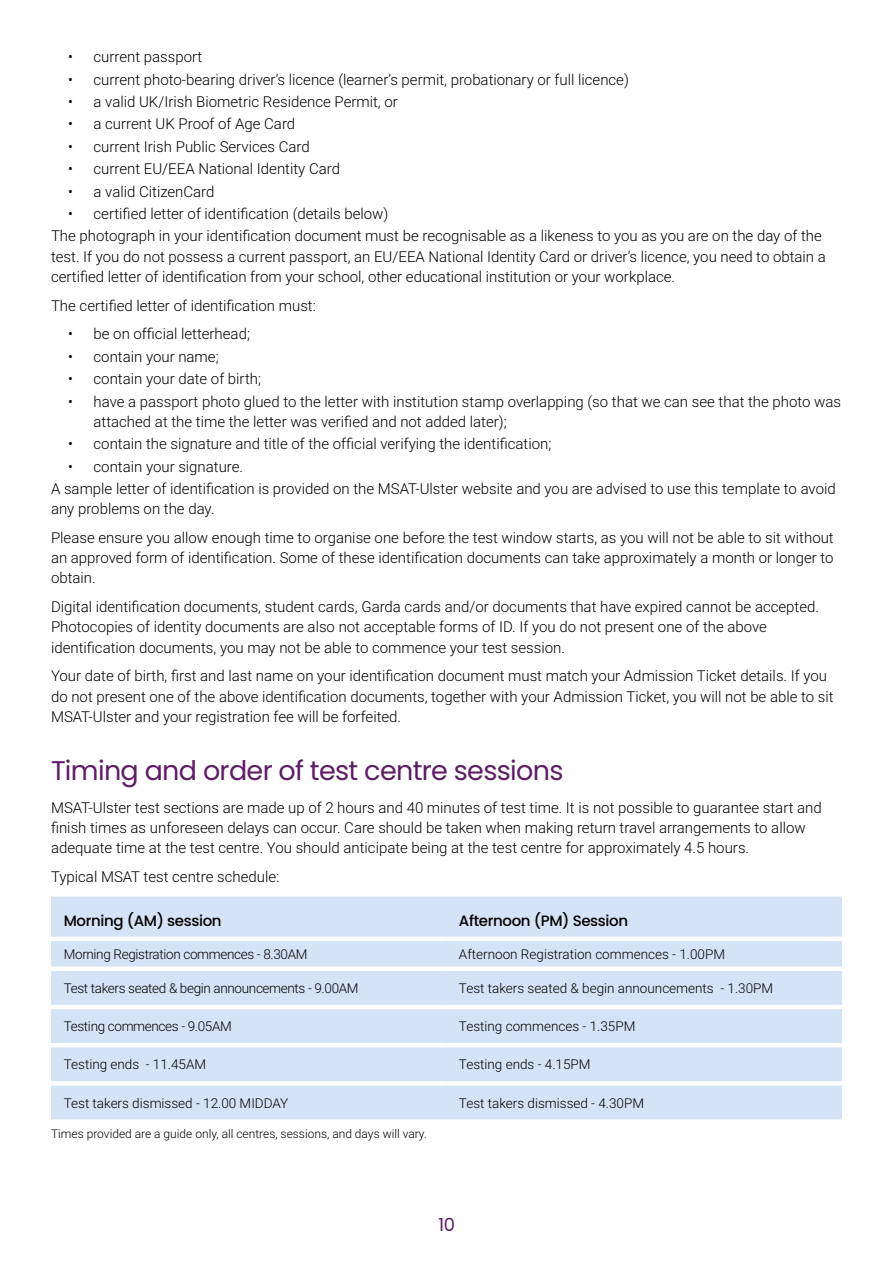
<style>
.page{position:relative;width:893px;height:1263px;background:#fff}
.page>*{position:absolute;margin:0;border:0;box-sizing:border-box;transform-origin:0 0}
.t1{font:27px "Poppins";letter-spacing:-.025em;color:#5e1c66}
.t2{font:18px "Poppins";color:#5e1c66}
.t3{font:300 15px/20.2px "Roboto";color:#000}
.t4{font:500 15px "Poppins";letter-spacing:-.025em;color:#000}
.t5{font:300 13.5px "Roboto";color:#000}
.t6{font:300 13.5px "Roboto";letter-spacing:-.025em;color:#000}
.t7{font:300 12px "Roboto";color:#000}
</style>
<div class="page">
<div style="left:51px;top:896px;width:791px;height:223px;background:#d4e3f5"></div>
<hr style="left:51px;top:937px;width:395px;height:4px;background:#fff">
<hr style="left:446px;top:937px;width:396px;height:4px;background:#fff">
<div style="left:51px;top:966px;width:395px;height:5px;background:#fff"></div>
<div style="left:446px;top:966px;width:396px;height:5px;background:#fff"></div>
<hr style="left:51px;top:1005px;width:395px;height:4px;background:#fff">
<hr style="left:446px;top:1005px;width:396px;height:4px;background:#fff">
<hr style="left:51px;top:1043px;width:395px;height:4px;background:#fff">
<hr style="left:446px;top:1043px;width:396px;height:4px;background:#fff">
<div style="left:51px;top:1081px;width:395px;height:5px;background:#fff"></div>
<div style="left:446px;top:1081px;width:396px;height:5px;background:#fff"></div>
<p class="t3" style="left:68px;top:46px;width:136px">• current passport</p>
<p class="t3" style="left:68px;top:69px;width:562px">• current photo-bearing driver’s licence (learner’s permit, probationary or full licence)</p>
<p class="t3" style="left:68px;top:91px;width:331px">• a valid UK/Irish Biometric Residence Permit, or</p>
<p class="t3" style="left:68px;top:113px;width:229px">• a current UK Proof of Age Card</p>
<p class="t3" style="left:68px;top:136px;width:243px">• current Irish Public Services Card</p>
<p class="t3" style="left:68px;top:158px;width:273px">• current EU/EEA National Identity Card</p>
<p class="t3" style="left:68px;top:181px;width:148px">• a valid CitizenCard</p>
<p class="t3" style="left:51px;top:202px;width:772px;line-height:22.4px;text-indent:17px">• certified letter of identification (details below)<br>The photograph in your identification document must be recognisable as a likeness to you as you are on the day of the</p>
<p class="t3" style="left:51px;top:246px;width:776px">test. If you do not possess a current passport, an EU/EEA National Identity Card or driver’s licence, you need to obtain a certified letter of identification from your school, other educational institution or your workplace.</p>
<p class="t3" style="left:51px;top:295px;width:266px">The certified letter of identification must:</p>
<p class="t3" style="left:68px;top:323px;width:183px">• be on official letterhead;</p>
<p class="t3" style="left:68px;top:346px;width:152px">• contain your name;</p>
<p class="t3" style="left:68px;top:368px;width:194px">• contain your date of birth;</p>
<p class="t3" style="left:94px;top:390px;width:749px;text-indent:-26px">• have a passport photo glued to the letter with institution stamp overlapping (so that we can see that the photo was attached at the time the letter was verified and not added later);</p>
<p class="t3" style="left:68px;top:433px;width:485px">• contain the signature and title of the official verifying the identification;</p>
<p class="t3" style="left:51px;top:454px;width:786px;line-height:22.4px;text-indent:17px">• contain your signature.<br>A sample letter of identification is provided on the MSAT-Ulster website and you are advised to use this template to avoid</p>
<p class="t3" style="left:51px;top:494px;width:784px;line-height:28.8px">any problems on the day.<br>Please ensure you allow enough time to organise one before the test window starts, as you will not be able to sit without</p>
<p class="t3" style="left:51px;top:547px;width:784px">an approved form of identification. Some of these identification documents can take approximately a month or longer to obtain.</p>
<p class="t3" style="left:51px;top:596px;width:769px">Digital identification documents, student cards, Garda cards and/or documents that have expired cannot be accepted.<br>Photocopies of identity documents are also not acceptable forms of ID. If you do not present one of the above identification documents, you may not be able to commence your test session.</p>
<p class="t3" style="left:51px;top:665px;width:784px">Your date of birth, first and last name on your identification document must match your Admission Ticket details. If you do not present one of the above identification documents, together with your Admission Ticket, you will not be able to sit<br>MSAT-Ulster and your registration fee will be forfeited.</p>
<h1 class="t1" style="left:51px;top:755px;width:514px">Timing and order of test centre sessions</h1>
<p class="t3" style="left:51px;top:797px;width:772px">MSAT-Ulster test sections are made up of 2 hours and 40 minutes of test time. It is not possible to guarantee start and finish times as unforeseen delays can occur. Care should be taken when making return travel arrangements to allow adequate time at the test centre. You should anticipate being at the test centre for approximately 4.5 hours.</p>
<p class="t3" style="left:51px;top:866px;width:230px">Typical MSAT test centre schedule:</p>
<p class="t4" style="left:64px;top:912px;width:159px">Morning (AM) session</p>
<p class="t4" style="left:459px;top:912px;width:171px">Afternoon (PM) Session</p>
<p class="t6" style="left:64px;top:945px;width:245px">Morning Registration commences - 8.30AM</p>
<p class="t5" style="left:459px;top:945px;width:268px">Afternoon Registration commences - 1.00PM</p>
<p class="t6" style="left:64px;top:979px;width:296px">Test takers seated &amp; begin announcements - 9.00AM</p>
<p class="t5" style="left:459px;top:979px;width:316px">Test takers seated &amp; begin announcements - 1.30PM</p>
<p class="t6" style="left:64px;top:1017px;width:170px">Testing commences - 9.05AM</p>
<p class="t5" style="left:459px;top:1017px;width:178px">Testing commences - 1.35PM</p>
<p class="t5" style="left:64px;top:1055px;width:144px">Testing ends - 11.45AM</p>
<p class="t5" style="left:459px;top:1055px;width:133px">Testing ends - 4.15PM</p>
<p class="t5" style="left:64px;top:1093px;width:226px">Test takers dismissed - 12.00 MIDDAY</p>
<p class="t5" style="left:459px;top:1093px;width:187px">Test takers dismissed - 4.30PM</p>
<p class="t7" style="left:51px;top:1125px;width:377px">Times provided are a guide only, all centres, sessions, and days will vary.</p>
<p class="t2" style="left:438px;top:1214px;width:18px">10</p>
</div>
